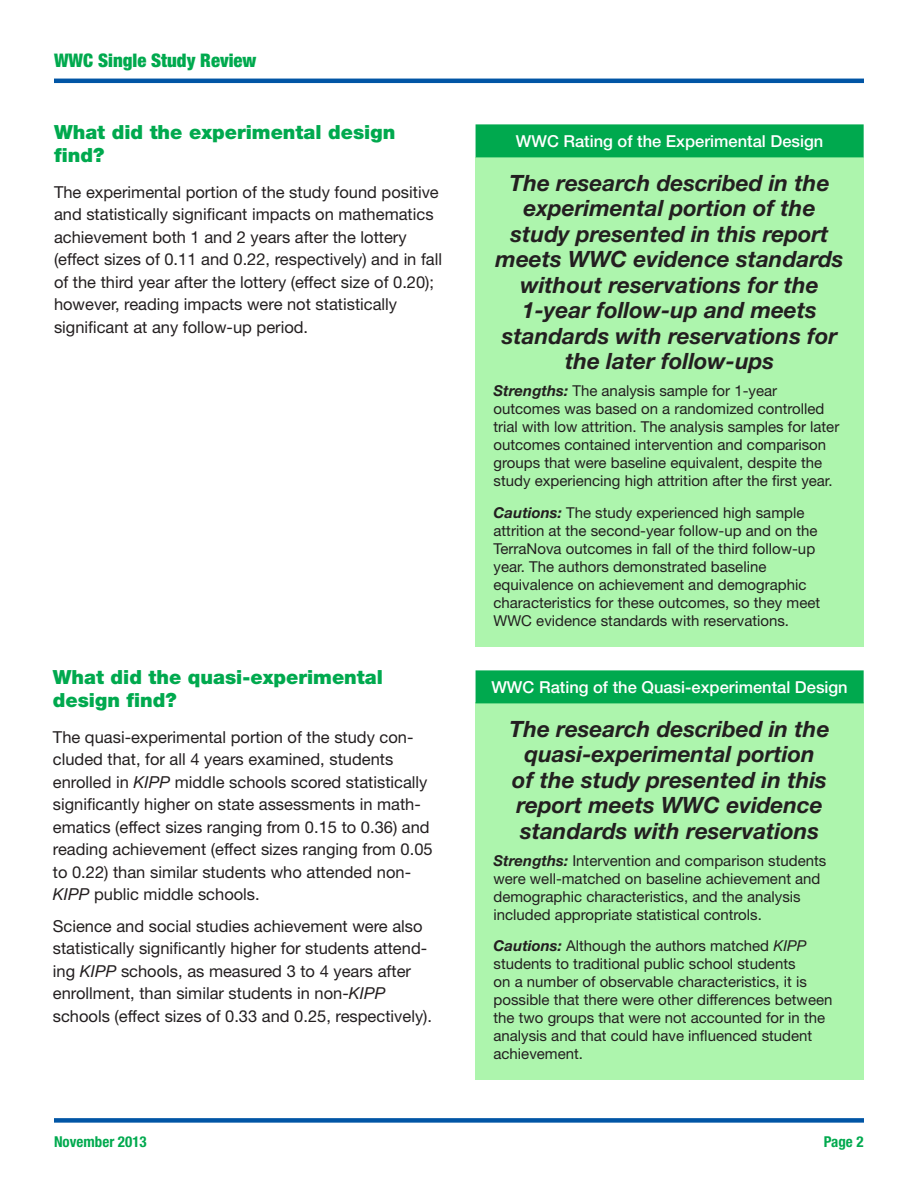
<style>
.page{position:relative;width:918px;height:1188px;background:#fff}
.page>*{position:absolute;margin:0;border:0;box-sizing:border-box;transform-origin:0 0}
.t1{font:italic 700 22.5px/25.5px "Helvetica Neue LT Std";color:#231f20;text-align:center}
.t2{font:900 19.5px/22.5px "Helvetica Neue LT Std";color:#00a94e}
.t3{font:900 condensed 18.75px "Helvetica Neue LT Std";color:#00a94e}
.t4{font:16.5px/22.5px "Helvetica Neue LT Std";color:#231f20}
.t5{font:500 16.5px "Helvetica Neue LT Std";color:#fff}
.t6{font:15px/18px "Helvetica Neue LT Std";color:#231f20}
.t7{font:700 condensed 15px "Helvetica Neue LT Std";color:#00a94e}
.s1{font-style:italic}
.s2{font-weight:700;font-style:italic}
</style>
<div class="page">
<div style="left:54px;top:1118px;width:810px;height:5px;background:#0155a5"></div>
<hr style="left:54px;top:79px;width:810px;height:4px;background:#0155a5">
<div style="left:476px;top:157px;width:388px;height:489px;background:#adf5ad"></div>
<div style="left:476px;top:125px;width:387px;height:32px;background:#00a94e"></div>
<div style="left:476px;top:124px;width:388px;height:33px;border:2px solid #00a94e"></div>
<div style="left:476px;top:703px;width:388px;height:377px;background:#adf5ad"></div>
<div style="left:476px;top:671px;width:387px;height:32px;background:#00a94e"></div>
<div style="left:476px;top:670px;width:388px;height:33px;border:2px solid #00a94e"></div>
<p class="t3" style="left:54px;top:49px;width:204px">WWC Single Study Review</p>
<p class="t2" style="left:54px;top:121px;width:343px">What did the experimental design find?</p>
<p class="t4" style="left:54px;top:181px;width:390px">The experimental portion of the study found positive and statistically significant impacts on mathematics achievement both 1 and 2 years after the lottery (effect sizes of 0.11 and 0.22, respectively) and in fall of the third year after the lottery (effect size of 0.20); however, reading impacts were not statistically significant at any follow-up period.</p>
<p class="t2" style="left:53px;top:666px;width:332px">What did the quasi-experimental design find?</p>
<p class="t4" style="left:53px;top:725px;width:381px">The quasi-experimental portion of the study con&shy;cluded that, for all 4 years examined, students enrolled in <span class="s1">KIPP</span> middle schools scored statistically significantly higher on state assessments in math&shy;ematics (effect sizes ranging from 0.15 to 0.36) and reading achievement (effect sizes ranging from 0.05 to 0.22) than similar students who attended non-<span class="s1">KIPP</span> public middle schools.</p>
<p class="t4" style="left:53px;top:915px;width:381px">Science and social studies achievement were also statistically significantly higher for students attend&shy;ing <span class="s1">KIPP</span> schools, as measured 3 to 4 years after enrollment, than similar students in non-<span class="s1">KIPP </span>schools (effect sizes of 0.33 and 0.25, respectively).</p>
<p class="t5" style="left:516px;top:131px;width:309px">WWC Rating of the Experimental Design</p>
<p class="t1" style="left:496px;top:170px;width:349px">The research described in the experimental portion of the study presented in this report meets WWC evidence standards without reservations for the<br>1-year follow-up and meets standards with reservations for the later follow-ups</p>
<p class="t6" style="left:494px;top:382px;width:347px"><span class="s2">Strengths:</span> The analysis sample for 1-year outcomes was based on a randomized controlled trial with low attrition. The analysis samples for later outcomes contained intervention and comparison groups that were baseline equivalent, despite the study experiencing high attrition after the first year.</p>
<p class="t6" style="left:494px;top:503px;width:328px"><span class="s2">Cautions:</span> The study experienced high sample attrition at the second-year follow-up and on the TerraNova outcomes in fall of the third follow-up year. The authors demonstrated baseline equivalence on achievement and demographic characteristics for these outcomes, so they meet WWC evidence standards with reservations.</p>
<p class="t5" style="left:491px;top:677px;width:358px">WWC Rating of the Quasi-experimental Design</p>
<p class="t1" style="left:510px;top:716px;width:322px">The research described in the quasi-experimental portion<br>of the study presented in this report meets WWC evidence standards with reservations</p>
<p class="t6" style="left:494px;top:851px;width:334px"><span class="s2">Strengths:</span> Intervention and comparison students were well-matched on baseline achievement and demographic characteristics, and the analysis included appropriate statistical controls.</p>
<p class="t6" style="left:494px;top:937px;width:340px"><span class="s2">Cautions:</span> Although the authors matched <span class="s1">KIPP </span>students to traditional public school students<br>on a number of observable characteristics, it is possible that there were other differences between the two groups that were not accounted for in the analysis and that could have influenced student achievement.</p>
<p class="t7" style="left:54px;top:1132px;width:94px">November 2013</p>
<p class="t7" style="left:824px;top:1132px;width:41px">Page 2</p>
</div>
